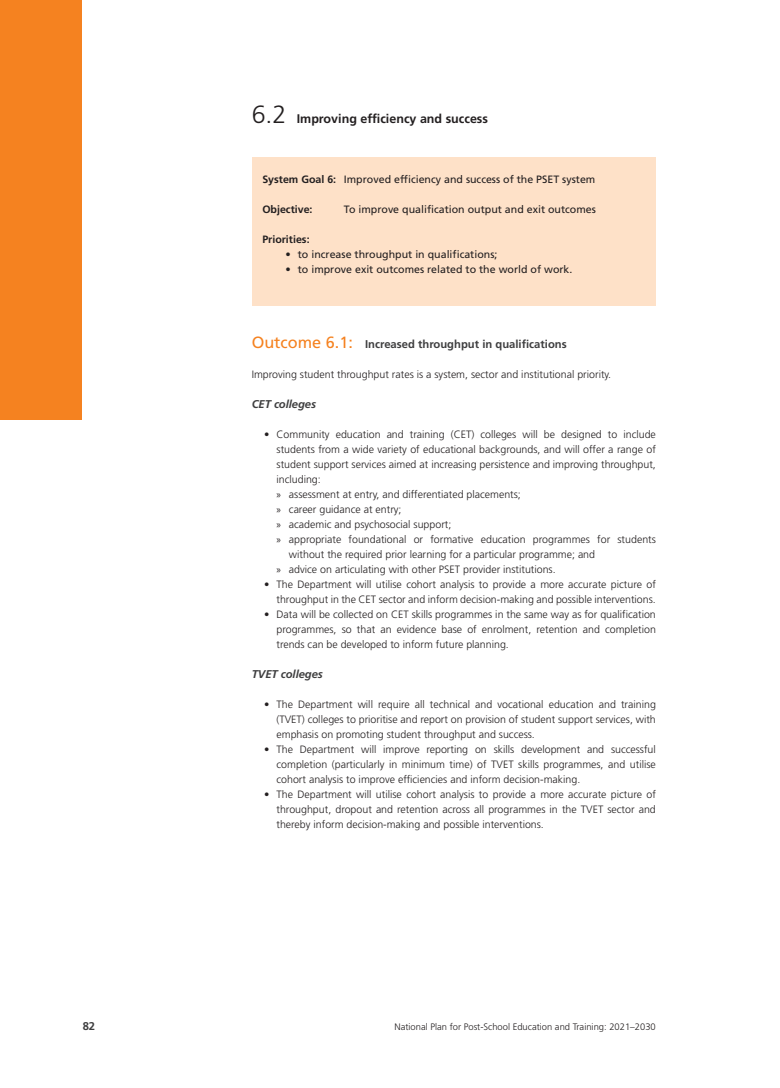
<style>
.page{position:relative;width:780px;height:1088px;background:#fff}
.page>*{position:absolute;margin:0;border:0;box-sizing:border-box;transform-origin:0 0}
.Head_A{font:700 12.5px "Frutiger LT Std";color:#231f20}
.Outcome_Heading{font:700 11.25px "Frutiger LT Std";color:#3e3e3f}
.Head_B{font:italic 700 11.25px "Frutiger LT Std";letter-spacing:-.005em;color:#3e3e3f}
.Body_Copy{font:300 10.62px/15px "Frutiger LT Std";color:#231f20;text-align:justify}
.Body_Copy-2{font:10.62px "Frutiger LT Std";color:#231f20}
.Body_Copy-3{font:700 10.62px "Frutiger LT Std";color:#231f20}
.t1{font:300 9.38px "Frutiger LT Std";color:#231f20}
.s1{font-weight:300;font-size:25px}
.s2{font-weight:700}
.s3{font-weight:400;font-size:16.25px;color:#f58220}
.s4{font-family:"Myriad Pro";font-weight:400}
</style>
<div class="page">
<div style="left:0;top:0;width:81px;height:419px;background:#f58220"></div>
<div style="left:252px;top:158px;width:403px;height:148px;background:#fee1c8"></div>
<p class="Head_A" style="left:252px;top:111px;width:238px"><span class="s1">6.2</span> Improving efficiency and success</p>
<p class="Body_Copy-2" style="left:262px;top:173px;width:334px"><span class="s2">System Goal 6:</span> Improved efficiency and success of the PSET system</p>
<p class="Body_Copy-3" style="left:262px;top:203px;width:52px">Objective:</p>
<p class="Body_Copy-2" style="left:344px;top:203px;width:253px">To improve qualification output and exit outcomes</p>
<p class="Body_Copy-3" style="left:262px;top:233px;width:49px">Priorities:</p>
<p class="Body_Copy-2" style="left:285px;top:248px;width:213px">• to increase throughput in qualifications;</p>
<p class="Body_Copy-2" style="left:285px;top:263px;width:288px">• to improve exit outcomes related to the world of work.</p>
<p class="Outcome_Heading" style="left:252px;top:337px;width:316px"><span class="s3">Outcome 6.1:</span> Increased throughput in qualifications</p>
<p class="Body_Copy" style="left:252px;top:367px;width:361px">Improving student throughput rates is a system, sector and institutional priority.</p>
<p class="Head_B" style="left:252px;top:397px;width:66px">CET colleges</p>
<p class="Body_Copy" style="left:276px;top:427px;width:381px;text-indent:-12px">• Community education and training (CET) colleges will be designed to include students from a wide variety of educational backgrounds, and will offer a range of student support services aimed at increasing persistence and improving throughput, including:</p>
<p class="Body_Copy" style="left:276px;top:487px;width:246px"><span class="s4">»</span> assessment at entry, and differentiated placements;</p>
<p class="Body_Copy" style="left:276px;top:502px;width:126px"><span class="s4">»</span> career guidance at entry;</p>
<p class="Body_Copy" style="left:276px;top:517px;width:176px"><span class="s4">»</span> academic and psychosocial support;</p>
<p class="Body_Copy" style="left:289px;top:532px;width:368px;text-indent:-12px"><span class="s4">»</span> appropriate foundational or formative education programmes for students without the required prior learning for a particular programme; and</p>
<p class="Body_Copy" style="left:276px;top:562px;width:281px"><span class="s4">»</span> advice on articulating with other PSET provider institutions.</p>
<p class="Body_Copy" style="left:264px;top:577px;width:393px;text-align:right">• The Department will utilise cohort analysis to provide a more accurate picture of throughput in the CET sector and inform decision-making and possible interventions.</p>
<p class="Body_Copy" style="left:276px;top:607px;width:381px;text-indent:-12px">• Data will be collected on CET skills programmes in the same way as for qualification programmes, so that an evidence base of enrolment, retention and completion trends can be developed to inform future planning.</p>
<p class="Head_B" style="left:252px;top:667px;width:73px">TVET colleges</p>
<p class="Body_Copy" style="left:276px;top:697px;width:381px;text-indent:-12px">• The Department will require all technical and vocational education and training (TVET) colleges to prioritise and report on provision of student support services, with emphasis on promoting student throughput and success.</p>
<p class="Body_Copy" style="left:276px;top:742px;width:381px;text-indent:-12px">• The Department will improve reporting on skills development and successful completion (particularly in minimum time) of TVET skills programmes, and utilise cohort analysis to improve efficiencies and inform decision-making.</p>
<p class="Body_Copy" style="left:276px;top:787px;width:381px;text-indent:-12px">• The Department will utilise cohort analysis to provide a more accurate picture of throughput, dropout and retention across all programmes in the TVET sector and thereby inform decision-making and possible interventions.</p>
<p class="Outcome_Heading" style="left:83px;top:1019px;width:14px">82</p>
<p class="t1" style="left:394px;top:1021px;width:263px">National Plan for Post-School Education and Training: 2021–2030</p>
</div>
